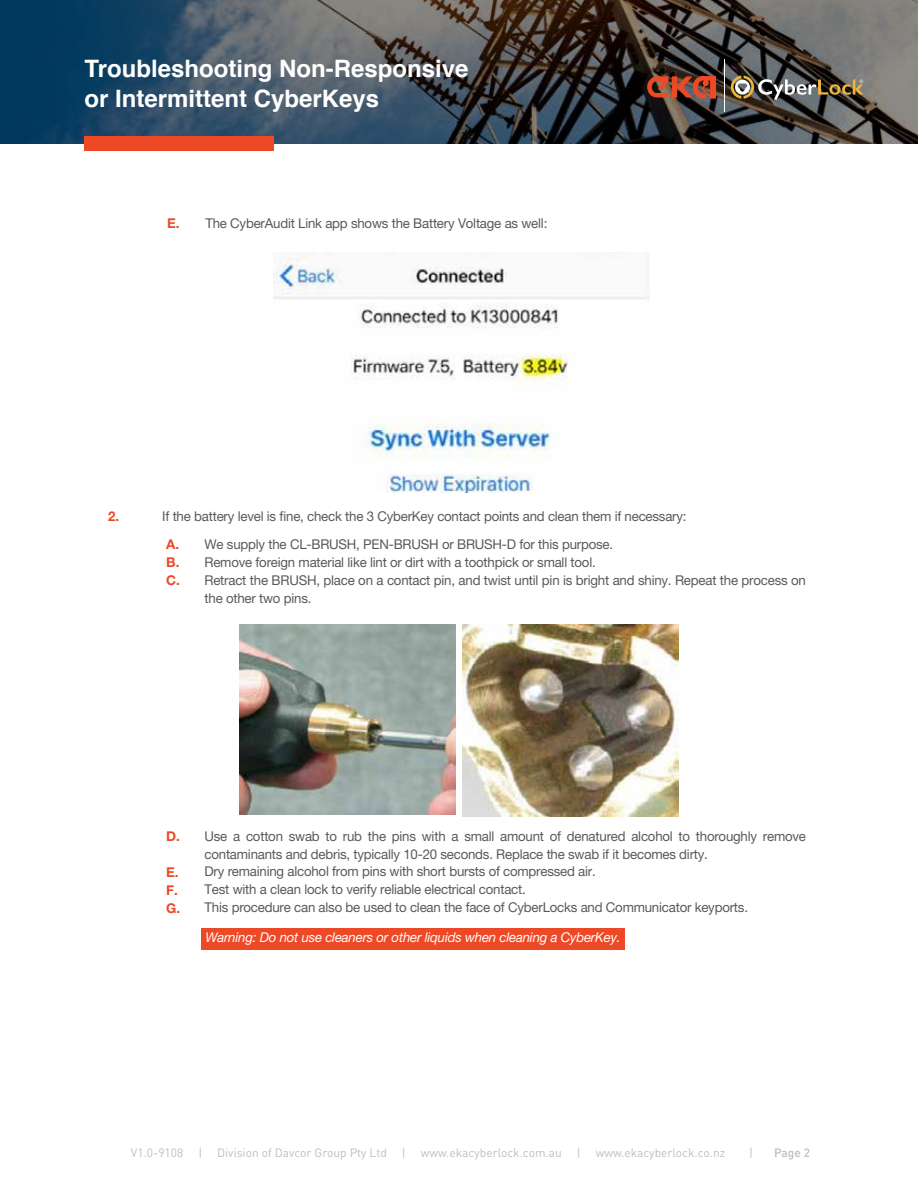
<style>
.page{position:relative;width:918px;height:1188px;background:#fff}
.page>*{position:absolute;margin:0;border:0;box-sizing:border-box;transform-origin:0 0}
.t1{font:700 24px/30px "Helvetica";color:#fff}
.t2{font:13.5px/18px "Helvetica Neue";letter-spacing:-.015em;color:#58595b}
.t3{font:italic 13.5px "Helvetica Neue";letter-spacing:-.015em;color:#fff}
.t4{font:700 13.5px/18px "Helvetica Neue";color:#ed4926;text-align:justify}
.t5{font:12px "DIN";color:#bcbec0}
.t6{font:500 12px "DIN";color:#bcbec0}
.s1{font-weight:700;color:#ed4926}
</style>
<div class="page">
<svg style="left:0;top:0;width:918px;height:144px;background:#3f4b55"></svg>
<div style="left:84px;top:136px;width:190px;height:15px;background:#ed4926"></div>
<svg style="left:731px;top:76px;width:132px;height:24px;background:#6e6757"></svg>
<hr style="left:724px;top:59px;width:1px;height:53px;background:#fff">
<svg style="left:647px;top:76px;width:69px;height:23px;background:#a1442d"></svg>
<img style="left:274px;top:253px;width:376px;height:239px">
<img style="left:240px;top:624px;width:215px;height:191px">
<img style="left:463px;top:624px;width:215px;height:192px">
<div style="left:201px;top:928px;width:424px;height:21px;background:#ed4926"></div>
<h1 class="t1" style="left:84px;top:54px;width:386px">Troubleshooting Non-Responsive or Intermittent CyberKeys</h1>
<p class="t2" style="left:167px;top:214px;width:382px"><span class="s1">E.</span> The CyberAudit Link app shows the Battery Voltage as well:</p>
<p class="t4" style="left:108px;top:507px;width:12px">2.</p>
<p class="t2" style="left:205px;top:502px;width:484px;line-height:28px;text-indent:-42px">If the battery level is fine, check the 3 CyberKey contact points and clean them if necessary:<br>We supply the CL-BRUSH, PEN-BRUSH or BRUSH-D for this purpose.</p>
<p class="t2" style="left:205px;top:553px;width:603px">Remove foreign material like lint or dirt with a toothpick or small tool.<br>Retract the BRUSH, place on a contact pin, and twist until pin is bright and shiny. Repeat the process on the other two pins.</p>
<p class="t4" style="left:166px;top:535px;width:15px">A.<br>B.<br>C.</p>
<p class="t4" style="left:166px;top:826px;width:15px">D.</p>
<p class="t4" style="left:166px;top:862px;width:15px;text-align:left">E.<br>F.<br>G.</p>
<p class="t2" style="left:205px;top:826px;width:603px">Use a cotton swab to rub the pins with a small amount of denatured alcohol to thoroughly remove contaminants and debris, typically 10-20 seconds. Replace the swab if it becomes dirty.<br>Dry remaining alcohol from pins with short bursts of compressed air.<br>Test with a clean lock to verify reliable electrical contact.<br>This procedure can also be used to clean the face of CyberLocks and Communicator keyports.</p>
<p class="t3" style="left:205px;top:929px;width:417px">Warning: Do not use cleaners or other liquids when cleaning a CyberKey.</p>
<p class="t5" style="left:131px;top:1146px;width:596px">V1.0-9108 | Division of Davcor Group Pty Ltd | www.ekacyberlock.com.au | www.ekacyberlock.co.nz</p>
<p class="t5" style="left:749px;top:1146px;width:5px">|</p>
<p class="t6" style="left:774px;top:1145px;width:38px">Page 2</p>
</div>
